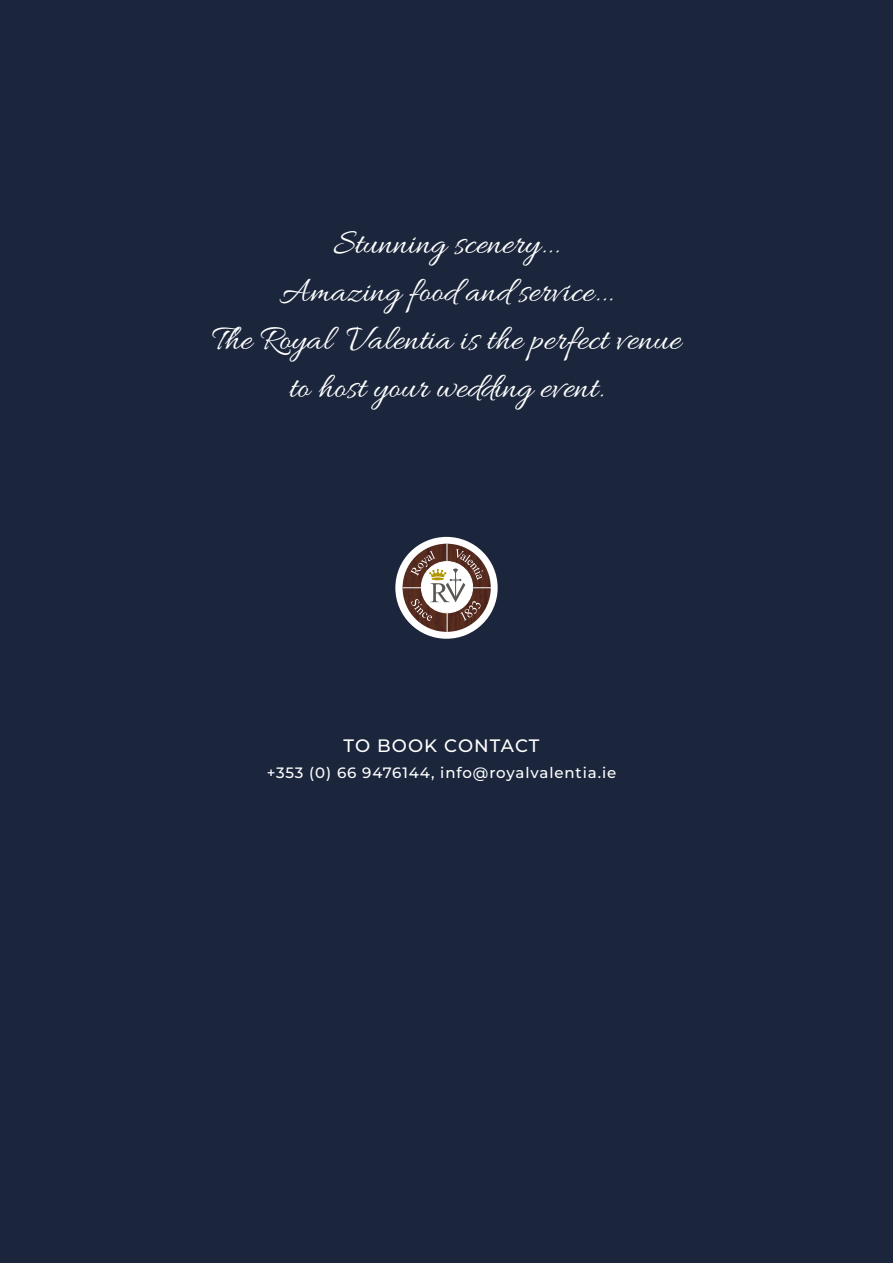
<style>
.page{position:relative;width:893px;height:1263px;background:#1b263c}
.page>*{position:absolute;margin:0;border:0;box-sizing:border-box;transform-origin:0 0}
.t1{font:36px/48px "Allura";color:#fff;text-align:center}
.t2{font:100 18px "Montserrat";letter-spacing:.055em;color:#fff}
.t3{font:100 15px "Montserrat";letter-spacing:.06em;color:#fff}
</style>
<div class="page">
<div style="left:395px;top:537px;width:103px;height:102px;background:#fff;border-radius:50%"></div>
<svg style="left:403px;top:544px;width:88px;height:88px"></svg>
<p class="t1" style="left:212px;top:222px;width:470px">Stunning scenery...<br>Amazing food and service...<br>The Royal Valentia is the perfect venue to host your wedding event.</p>
<p class="t2" style="left:344px;top:734px;width:197px">TO BOOK CONTACT</p>
<p class="t3" style="left:267px;top:762px;width:351px">+353 (0) 66 9476144, info@royalvalentia.ie</p>
</div>
